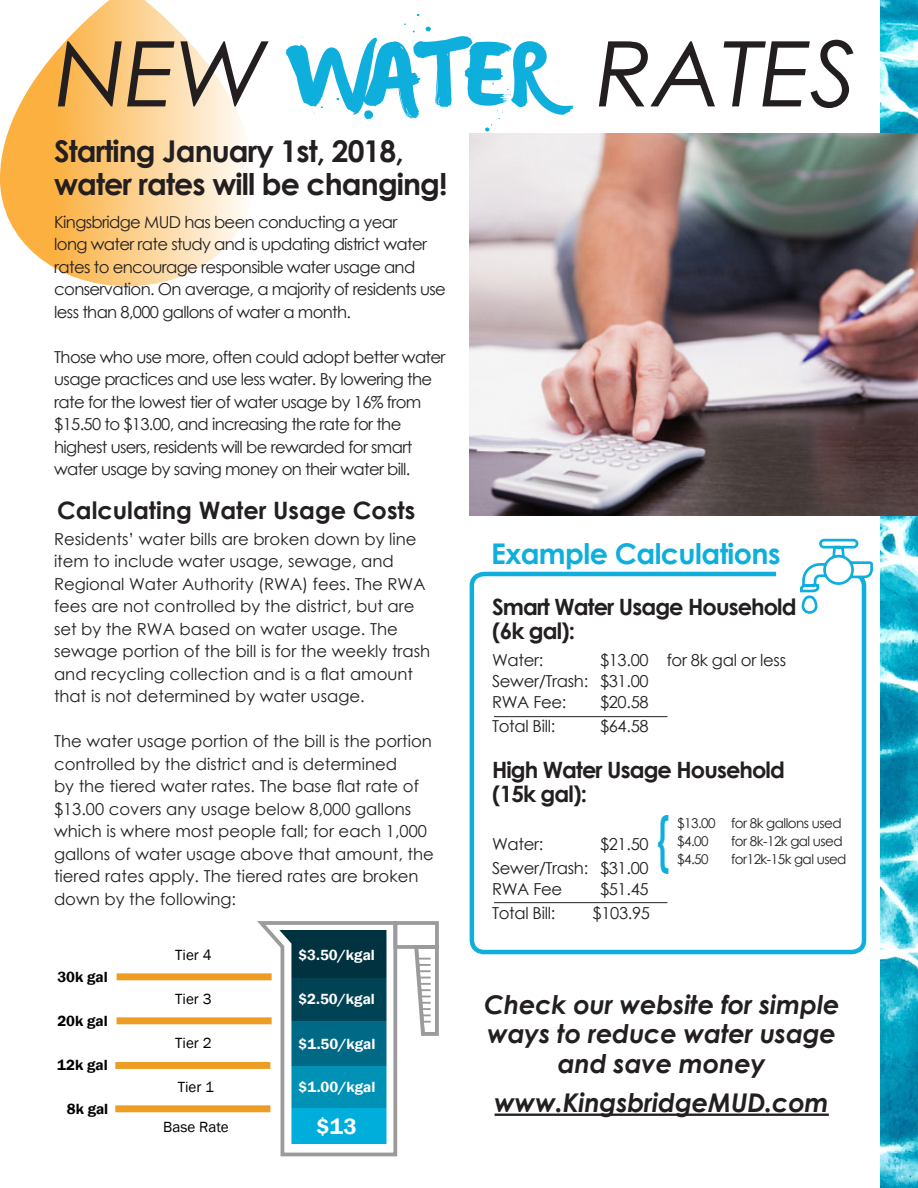
<style>
.page{position:relative;width:918px;height:1188px;background:#fff}
.page>*{position:absolute;margin:0;border:0;box-sizing:border-box;transform-origin:0 0}
.t1{font:italic 90.6px "Century Gothic";letter-spacing:-.02em;color:#231f20;scale:1.06 1}
.t2{font:61.95px "Bebas";color:#0eaedd;scale:.58 1}
.t3{font:700 30px/33px "Century Gothic";letter-spacing:-.03em;color:#231f20}
.t4{font:700 28.5px "Century Gothic";letter-spacing:-.02em;color:#0eaedd}
.t5{font:italic 700 25.8px/29.2px "Century Gothic";letter-spacing:-.01em;color:#231f20;text-align:center}
.t6{font:700 24px "Century Gothic";color:#231f20}
.t7{font:600 22.65px "Franklin Gothic";color:#fff}
.t8{font:700 22.5px "Century Gothic";letter-spacing:-.04em;color:#231f20}
.t9{font:16.5px/22.5px "Century Gothic";color:#231f20}
.t10{font:16.5px/22.5px "Century Gothic";letter-spacing:-.04em;color:#231f20}
.t11{font:16.5px "Century Gothic";letter-spacing:-.02em;color:#231f20}
.t12{font:600 15.15px "Franklin Gothic";color:#fff}
.t13{font:15.15px "Franklin Gothic";color:#000}
.t14{font:600 15.15px "Franklin Gothic";color:#000}
.t15{font:13.5px "Century Gothic";letter-spacing:-.04em;color:#231f20}
.s1{font-family:"Waterlily";font-style:normal;font-size:81.75px;color:#0eaedd}
</style>
<div class="page">
<img style="left:880px;top:0;width:38px;height:1188px">
<svg style="left:0;top:0;width:245px;height:286px"></svg>
<img style="left:470px;top:133px;width:448px;height:383px">
<hr style="left:495px;top:1114px;width:334px;height:2px;background:#231f20">
<div style="left:470px;top:572px;width:396px;height:382px;border:4px solid #0eaedd;border-radius:12px"></div>
<div style="left:776px;top:548px;width:30px;height:45px;background:#fff"></div>
<svg style="left:800px;top:538px;width:73px;height:77px"></svg>
<svg style="left:256px;top:921px;width:142px;height:235px"></svg>
<div style="left:393px;top:921px;width:46px;height:28px;border:4px solid #9b9b9b"></div>
<svg style="left:412px;top:943px;width:27px;height:93px"></svg>
<div style="left:279px;top:1066px;width:107px;height:42px;background:#0091b7"></div>
<div style="left:279px;top:1021px;width:107px;height:45px;background:#006985"></div>
<div style="left:279px;top:977px;width:107px;height:44px;background:#004355"></div>
<div style="left:279px;top:930px;width:107px;height:47px;background:#00323f"></div>
<div style="left:279px;top:1108px;width:107px;height:36px;background:#00aedc"></div>
<div style="left:119px;top:1105px;width:148px;height:7px;background:#ed9d24"></div>
<div style="left:119px;top:1062px;width:148px;height:7px;background:#ed9d24"></div>
<div style="left:120px;top:1017px;width:148px;height:7px;background:#ed9d24"></div>
<div style="left:120px;top:973px;width:148px;height:7px;background:#ed9d24"></div>
<hr style="left:494px;top:902px;width:173px;height:1px;background:#231f20">
<hr style="left:494px;top:716px;width:173px;height:1px;background:#231f20">
<p class="t1" style="left:56px;top:10px;width:758px">NEW <span class="s1">WATER</span> RATES</p>
<p class="t3" style="left:54px;top:133px;width:395px">Starting January 1st, 2018, water rates will be changing!</p>
<p class="t10" style="left:54px;top:210px;width:393px">Kingsbridge MUD has been conducting a year<br>long water rate study and is updating district water rates to encourage responsible water usage and conservation. On average, a majority of residents use less than 8,000 gallons of water a month.</p>
<p class="t10" style="left:54px;top:345px;width:393px">Those who use more, often could adopt better water usage practices and use less water. By lowering the rate for the lowest tier of water usage by 16% from $15.50 to $13.00, and increasing the rate for the highest users, residents will be rewarded for smart water usage by saving money on their water bill.</p>
<p class="t6" style="left:57px;top:492px;width:360px">Calculating Water Usage Costs</p>
<p class="t9" style="left:54px;top:527px;width:378px">Residents’ water bills are broken down by line item to include water usage, sewage, and Regional Water Authority (RWA) fees. The RWA fees are not controlled by the district, but are set by the RWA based on water usage. The sewage portion of the bill is for the weekly trash and recycling collection and is a flat amount that is not determined by water usage.</p>
<p class="t9" style="left:54px;top:730px;width:381px">The water usage portion of the bill is the portion controlled by the district and is determined<br>by the tiered water rates. The base flat rate of $13.00 covers any usage below 8,000 gallons which is where most people fall; for each 1,000 gallons of water usage above that amount, the tiered rates apply. The tiered rates are broken down by the following:</p>
<p class="t14" style="left:57px;top:968px;width:52px">30k gal</p>
<p class="t14" style="left:57px;top:1012px;width:52px">20k gal</p>
<p class="t14" style="left:57px;top:1056px;width:52px">12k gal</p>
<p class="t14" style="left:67px;top:1100px;width:43px">8k gal</p>
<p class="t13" style="left:175px;top:946px;width:38px">Tier 4</p>
<p class="t13" style="left:175px;top:990px;width:38px">Tier 3</p>
<p class="t13" style="left:175px;top:1034px;width:38px">Tier 2</p>
<p class="t13" style="left:178px;top:1078px;width:38px">Tier 1</p>
<p class="t13" style="left:163px;top:1117px;width:67px">Base Rate</p>
<p class="t12" style="left:298px;top:946px;width:78px">$3.50/kgal</p>
<p class="t12" style="left:298px;top:990px;width:78px">$2.50/kgal</p>
<p class="t12" style="left:298px;top:1034px;width:79px">$1.50/kgal</p>
<p class="t12" style="left:298px;top:1078px;width:79px">$1.00/kgal</p>
<h3 class="t7" style="left:317px;top:1113px;width:42px">$13</h3>
<p class="t4" style="left:491px;top:532px;width:291px">Example Calculations</p>
<p class="t8" style="left:492px;top:590px;width:306px">Smart Water Usage Household</p>
<p class="t8" style="left:492px;top:614px;width:85px">(6k gal):</p>
<p class="t9" style="left:492px;top:649px;width:53px">Water:</p>
<p class="t11" style="left:600px;top:649px;width:188px">$13.00 for 8k gal or less</p>
<p class="t11" style="left:492px;top:670px;width:158px">Sewer/Trash: $31.00</p>
<p class="t9" style="left:492px;top:691px;width:76px">RWA Fee:</p>
<p class="t9" style="left:600px;top:691px;width:50px">$20.58</p>
<p class="t11" style="left:492px;top:715px;width:65px">Total Bill:</p>
<p class="t9" style="left:600px;top:715px;width:50px">$64.58</p>
<p class="t8" style="left:492px;top:752px;width:294px">High Water Usage Household</p>
<p class="t8" style="left:492px;top:776px;width:96px">(15k gal):</p>
<p class="t9" style="left:492px;top:832px;width:53px">Water:</p>
<p class="t9" style="left:600px;top:832px;width:50px">$21.50</p>
<p class="t11" style="left:492px;top:856px;width:158px">Sewer/Trash: $31.00</p>
<p class="t9" style="left:492px;top:877px;width:72px">RWA Fee</p>
<p class="t9" style="left:600px;top:877px;width:50px">$51.45</p>
<p class="t11" style="left:492px;top:901px;width:65px">Total Bill:</p>
<p class="t9" style="left:593px;top:901px;width:59px">$103.95</p>
<p class="t2" style="left:657px;top:801px;width:25px">{</p>
<p class="t15" style="left:677px;top:814px;width:166px">$13.00 for 8k gallons used</p>
<p class="t15" style="left:677px;top:832px;width:33px">$4.00</p>
<p class="t15" style="left:731px;top:832px;width:113px">for 8k-12k gal used</p>
<p class="t15" style="left:677px;top:850px;width:33px">$4.50</p>
<p class="t15" style="left:731px;top:850px;width:117px">for12k-15k gal used</p>
<p class="t5" style="left:484px;top:989px;width:357px">Check our website for simple ways to reduce water usage and save money</p>
<p class="t5" style="left:495px;top:1087px;width:336px">www.KingsbridgeMUD.com</p>
</div>
